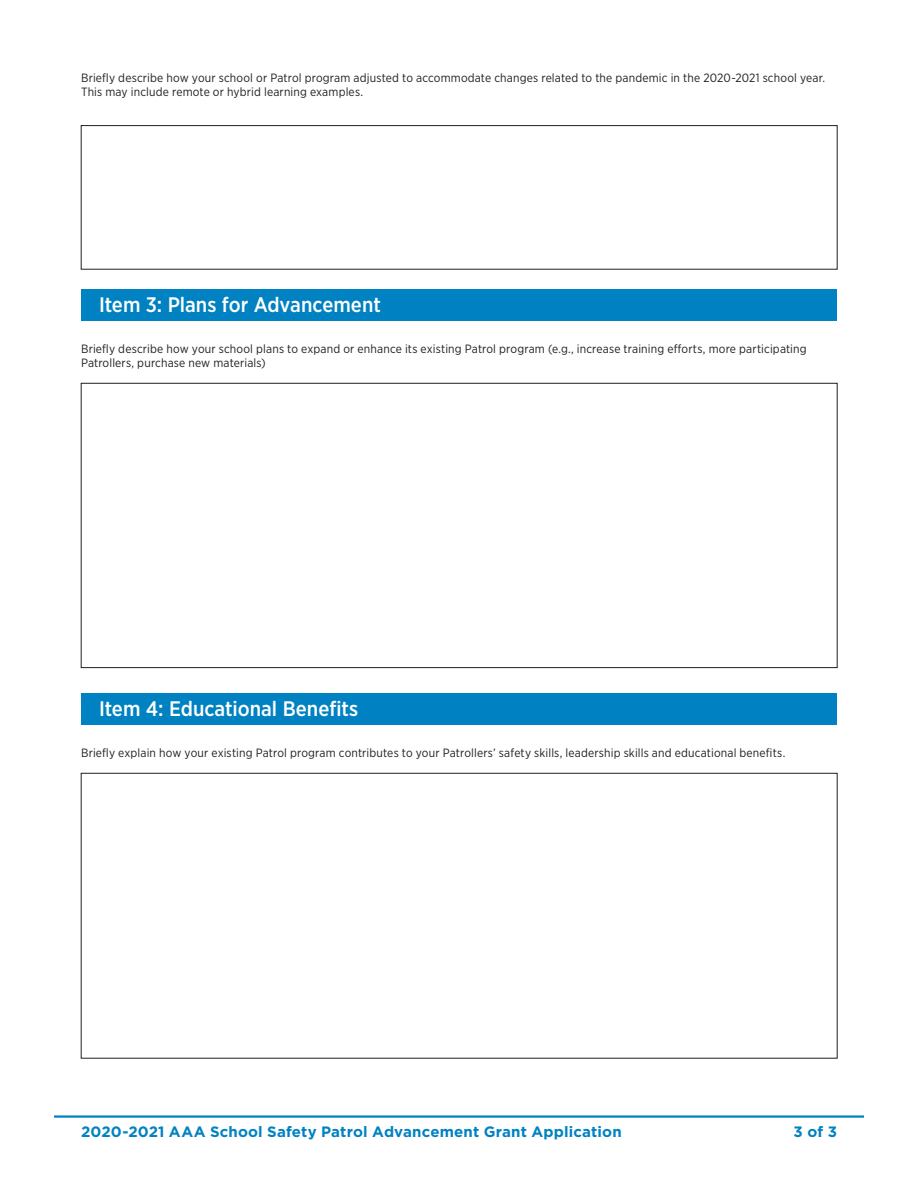
<style>
.page{position:relative;width:918px;height:1188px;background:#fff}
.page>*{position:absolute;margin:0;border:0;box-sizing:border-box;transform-origin:0 0}
.t1{font:500 21px "Gotham Narrow";color:#fff}
.t2{font:700 15px "Gotham";letter-spacing:.01em;color:#0082c2}
.t3{font:12px/14.4px "Gotham Narrow";letter-spacing:.015em;color:#231f20}
</style>
<div class="page">
<hr style="left:54px;top:1115px;width:810px;height:3px;background:#0082c2">
<div style="left:81px;top:125px;width:756px;height:144px;border:1px solid #231f20"></div>
<div style="left:81px;top:289px;width:756px;height:31px;background:#0082c2"></div>
<div style="left:81px;top:693px;width:756px;height:32px;background:#0082c2"></div>
<p class="t3" style="left:81px;top:70px;width:746px">Briefly describe how your school or Patrol program adjusted to accommodate changes related to the pandemic in the 2020-2021 school year.<br>This may include remote or hybrid learning examples.</p>
<h1 class="t1" style="left:99px;top:291px;width:283px">Item 3: Plans for Advancement</h1>
<p class="t3" style="left:81px;top:341px;width:727px">Briefly describe how your school plans to expand or enhance its existing Patrol program (e.g., increase training efforts, more participating<br>Patrollers, purchase new materials)</p>
<h1 class="t1" style="left:99px;top:695px;width:261px">Item 4: Educational Benefits</h1>
<p class="t3" style="left:81px;top:746px;width:706px">Briefly explain how your existing Patrol program contributes to your Patrollers’ safety skills, leadership skills and educational benefits.</p>
<p class="t2" style="left:81px;top:1123px;width:542px">2020-2021 AAA School Safety Patrol Advancement Grant Application</p>
<p class="t2" style="left:794px;top:1123px;width:45px">3 of 3</p>
</div>
